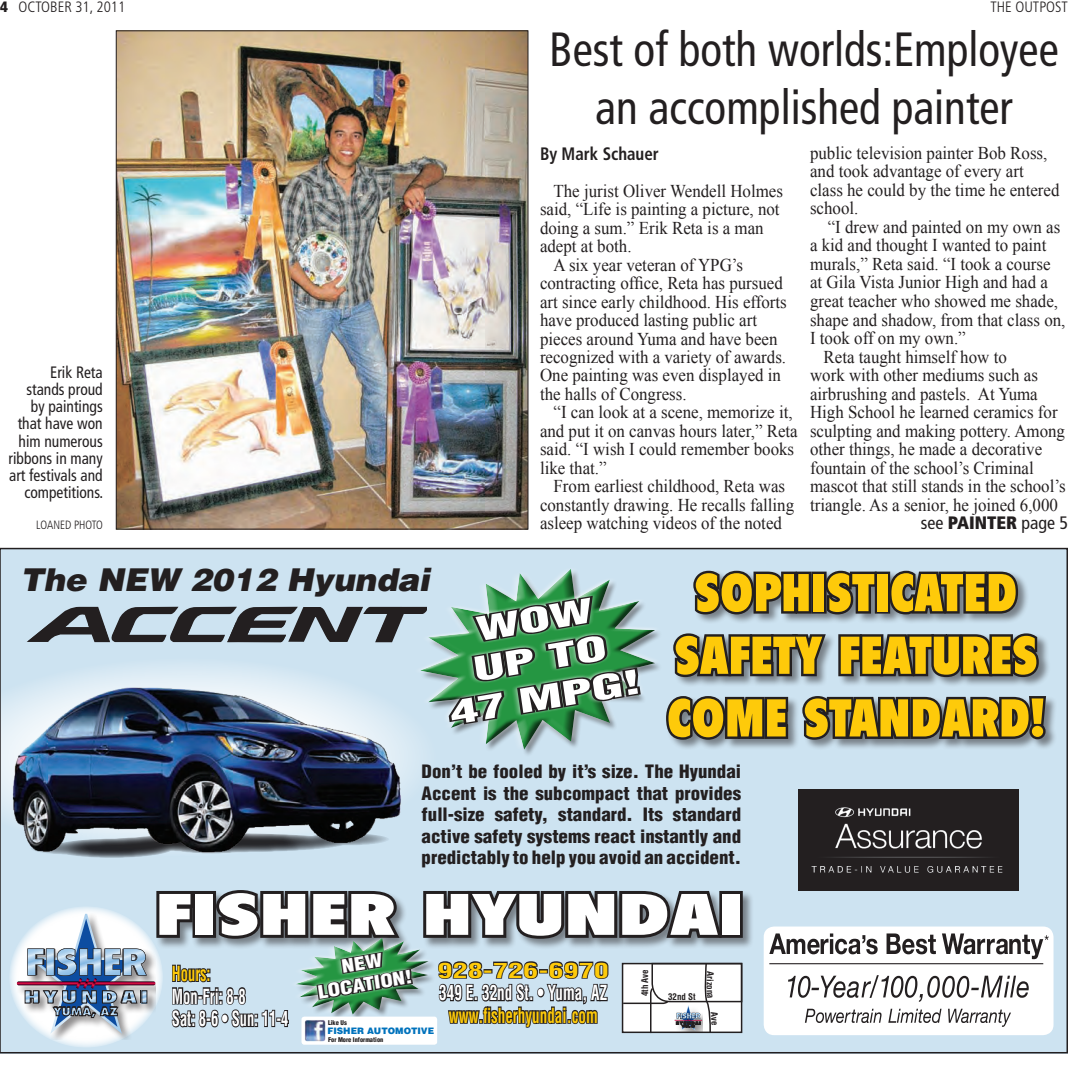
<style>
.page{position:relative;width:1068px;height:1091px;background:#fff}
.page>*{position:absolute;margin:0;border:0;box-sizing:border-box;transform-origin:0 0}
.t1{font:900 condensed 57.45px "Flyer";color:#fff;scale:1.88 1}
.t2{font:900 condensed 52.2px/62.6px "Flyer";color:#feca0a;text-align:center;scale:1.24 1}
.HD_Frutiger_87{font:condensed 48px/57.6px "Frutiger";color:#231f20;text-align:center;scale:.94 1}
.t3{font:900 condensed 32.55px/39.2px "Helvetica";color:#fff;text-align:center;scale:1.71 1}
.t4{font:italic 900 31.5px "Helvetica";color:#231f20}
.t5{font:700 condensed 20.25px/22.5px "Helvetica";color:#feca0a;text-align:center;scale:1.49 1}
.t6{font:700 condensed 20.25px/22.5px "Helvetica";color:#fff;scale:.71 1}
.TX_Body{font:18px/18.5px "Times New Roman";color:#231f20;scale:.94 1}
.t7{font:900 condensed 18px/21.6px "Helvetica";color:#231f20;text-align:justify;scale:1.05 1}
.t8{font:condensed 18px "Frutiger";color:#231f20}
.TX_Byline{font:700 condensed 18px "Frutiger";color:#231f20;scale:.94 1}
.t9{font:900 condensed 18px/21.6px "Helvetica";color:#fff;text-align:center;scale:1.24 1}
.CA_Caption{font:condensed 16.5px/17.2px "Frutiger";color:#231f20;text-align:right;scale:.94 1}
.t10{font:300 condensed 15px "Frutiger";color:#231f20}
.CA_Caption_Credit{font:300 condensed 12px "Frutiger";color:#231f20;scale:.94 1}
.t11{font:700 condensed 9px "Helvetica";color:#231f20}
.t12{font:900 8.85px "Helvetica";color:#0072bc}
.t13{font:900 condensed 6.3px "Helvetica";color:#231f20}
.s1{font-weight:900}
.s2{color:#feca0a}
.s3{color:#fff}
</style>
<div class="page">
<div style="left:0;top:548px;width:1067px;height:505px;background:#cde3f1"></div>
<div style="left:665px;top:570px;width:392px;height:181px;background:#231f20;opacity:.5"></div>
<svg style="left:690px;top:570px;width:124px;height:47px;background:#5a5e63"></svg>
<div style="left:811px;top:571px;width:16px;height:42px;border:5px solid #231f20"></div>
<svg style="left:823px;top:570px;width:56px;height:47px;background:#505358"></svg>
<div style="left:875px;top:571px;width:15px;height:42px;border:5px solid #231f20"></div>
<svg style="left:887px;top:570px;width:134px;height:47px;background:#52555a"></svg>
<svg style="left:674px;top:631px;width:155px;height:48px;background:#5a5f64"></svg>
<svg style="left:836px;top:631px;width:205px;height:48px;background:#54575c"></svg>
<svg style="left:674px;top:693px;width:117px;height:49px;background:#575b60"></svg>
<svg style="left:800px;top:693px;width:249px;height:49px;background:#595d62"></svg>
<svg style="left:401px;top:548px;width:273px;height:203px"></svg>
<svg style="left:410px;top:550px;width:259px;height:205px"></svg>
<svg style="left:27px;top:568px;width:628px;height:182px"></svg>
<div style="left:764px;top:926px;width:290px;height:109px;background:#fff;border-radius:11px"></div>
<svg style="left:887px;top:933px;width:49px;height:21px"></svg>
<hr style="left:769px;top:963px;width:274px;height:1px;background:#231f20">
<svg style="left:788px;top:975px;width:241px;height:26px"></svg>
<svg style="left:805px;top:1008px;width:77px;height:15px"></svg>
<svg style="left:888px;top:1008px;width:54px;height:15px"></svg>
<svg style="left:948px;top:1008px;width:63px;height:18px"></svg>
<svg style="left:769px;top:933px;width:109px;height:21px"></svg>
<svg style="left:942px;top:933px;width:107px;height:26px"></svg>
<img style="left:798px;top:789px;width:221px;height:101px">
<img style="left:0;top:667px;width:416px;height:197px">
<img style="left:118px;top:32px;width:408px;height:495px">
<svg style="left:17px;top:890px;width:726px;height:163px"></svg>
<p class="t10" style="left:0;top:-2px;width:127px"><span class="s1">4</span> OCTOBER 31, 2011</p>
<p class="t10" style="left:990px;top:-2px;width:79px">THE OUTPOST</p>
<p class="CA_Caption" style="left:9px;top:363px;width:102px">Erik Reta stands proud<br>by paintings that have won him numerous ribbons in many art festivals and competitions.</p>
<p class="CA_Caption_Credit" style="left:36px;top:518px;width:72px">LOANED PHOTO</p>
<p class="HD_Frutiger_87" style="left:549px;top:21px;width:543px">Best of both worlds:Employee an accomplished painter</p>
<p class="TX_Byline" style="left:540px;top:143px;width:128px">By Mark Schauer</p>
<p class="TX_Body" style="left:540px;top:181px;width:260px;text-indent:14px">The jurist Oliver Wendell Holmes said, “Life is painting a picture, not doing a sum.” Erik Reta is a man adept at both.</p>
<p class="TX_Body" style="left:540px;top:255px;width:264px;text-indent:14px">A six year veteran of YPG’s contracting office, Reta has pursued art since early childhood. His efforts have produced lasting public art pieces around Yuma and have been recognized with a variety of awards.<br>One painting was even displayed in the halls of Congress.</p>
<p class="TX_Body" style="left:540px;top:403px;width:276px;text-indent:14px">“I can look at a scene, memorize it, and put it on canvas hours later,” Reta said. “I wish I could remember books like that.”</p>
<p class="TX_Body" style="left:540px;top:476px;width:272px;text-indent:14px">From earliest childhood, Reta was constantly drawing. He recalls falling asleep watching videos of the noted</p>
<p class="TX_Body" style="left:810px;top:143px;width:267px">public television painter Bob Ross, and took advantage of every art class he could by the time he entered school.</p>
<p class="TX_Body" style="left:810px;top:217px;width:273px;text-indent:18px">“I drew and painted on my own as a kid and thought I wanted to paint murals,” Reta said. “I took a course at Gila Vista Junior High and had a great teacher who showed me shade, shape and shadow, from that class on,<br>I took off on my own.”</p>
<p class="TX_Body" style="left:810px;top:347px;width:274px;text-indent:14px">Reta taught himself how to<br>work with other mediums such as airbrushing and pastels. At Yuma High School he learned ceramics for sculpting and making pottery. Among other things, he made a decorative fountain of the school’s Criminal mascot that still stands in the school’s triangle. As a senior, he joined 6,000</p>
<p class="t8" style="left:921px;top:512px;width:149px">see <span class="s1">PAINTER</span> page 5</p>
<p class="t4" style="left:20px;top:559px;width:411px">The NEW 2012 Hyundai</p>
<p class="t2" style="left:667px;top:561px;width:306px">SOPHISTICATED<br>SAFETY FEATURES<br>COME STANDARD!</p>
<p class="t3" style="left:433px;top:617px;width:114px;rotate:-10deg">WOW<br>UP TO<br>47 MPG!</p>
<p class="t7" style="left:422px;top:760px;width:306px">Don’t be fooled by it’s size. The Hyundai Accent is the subcompact that provides full-size safety, standard. Its standard active safety systems react instantly and predictably to help you avoid an accident.</p>
<p class="t1" style="left:155px;top:880px;width:315px">FISHER HYUNDAI</p>
<p class="t9" style="left:312px;top:960px;width:78px;rotate:-10deg">NEW<br>LOCATION!</p>
<p class="t6" style="left:172px;top:962px;width:166px"><span class="s2">Hours:<br></span>Mon-Fri: 8-8<br>Sat: 8-6 • Sun: 11-4</p>
<p class="t5" style="left:438px;top:958px;width:116px">928-726-6970<br><span class="s3">349 E. 32nd St. • Yuma, AZ </span>www.fisherhyundai.com</p>
<p class="t12" style="left:327px;top:1024px;width:108px">FISHER AUTOMOTIVE</p>
<p class="t13" style="left:328px;top:1018px;width:20px">Like Us</p>
<p class="t13" style="left:328px;top:1035px;width:57px">For More Information</p>
<p class="t11" style="left:639px;top:996px;width:29px;rotate:-90deg">4th Ave</p>
<p class="t11" style="left:668px;top:990px;width:29px">32nd St</p>
</div>
